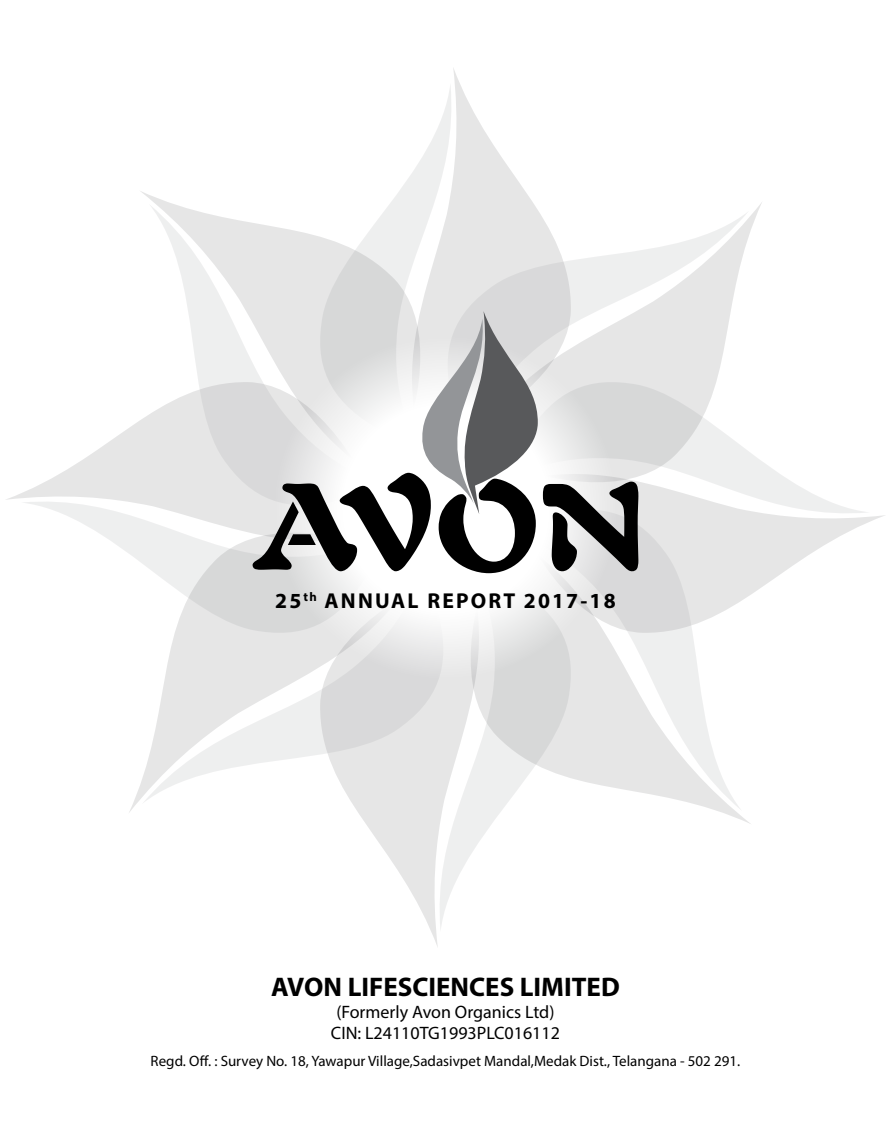
<style>
.page{position:relative;width:891px;height:1134px;background:#fff}
.page>*{position:absolute;margin:0;border:0;box-sizing:border-box;transform-origin:0 0}
.t1{font:700 27px "Myriad Pro";color:#000}
.t2{font:700 21.6px "Myriad Pro";letter-spacing:.1em;color:#000}
.t3{font:18px/21.6px "Myriad Pro";color:#000;text-align:center}
.t4{font:15px "Myriad Pro";color:#000}
</style>
<div class="page">
<svg style="left:408px;top:68px;width:124px;height:133px"></svg>
<svg style="left:359px;top:814px;width:124px;height:133px"></svg>
<svg style="left:6px;top:421px;width:133px;height:124px"></svg>
<svg style="left:752px;top:470px;width:133px;height:124px"></svg>
<svg style="left:139px;top:190px;width:305px;height:319px"></svg>
<svg style="left:447px;top:506px;width:305px;height:319px"></svg>
<svg style="left:444px;top:201px;width:319px;height:305px"></svg>
<svg style="left:128px;top:509px;width:319px;height:305px"></svg>
<svg style="left:274px;top:336px;width:343px;height:343px"></svg>
<svg style="left:253px;top:311px;width:385px;height:262px"></svg>
<h2 class="t2" style="left:275px;top:587px;width:342px">25<sup>th</sup> ANNUAL REPORT 2017-18</h2>
<h1 class="t1" style="left:271px;top:969px;width:350px">AVON LIFESCIENCES LIMITED</h1>
<p class="t3" style="left:331px;top:1001px;width:231px">(Formerly Avon Organics Ltd)<br>CIN: L24110TG1993PLC016112</p>
<p class="t4" style="left:151px;top:1051px;width:591px">Regd. Off. : Survey No. 18, Yawapur Village,Sadasivpet Mandal,Medak Dist., Telangana - 502 291.</p>
</div>
